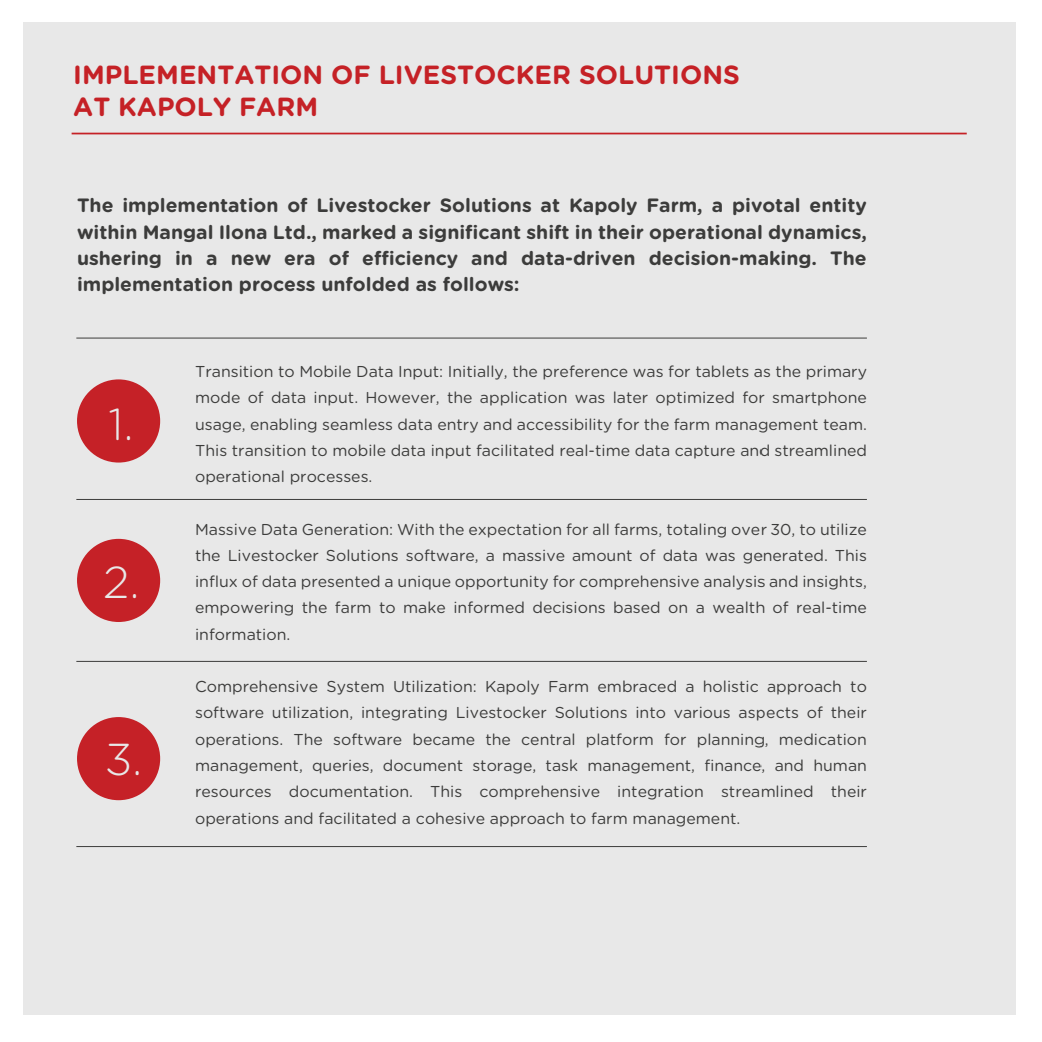
<style>
.page{position:relative;width:1042px;height:1042px;background:#fff}
.page>*{position:absolute;margin:0;border:0;box-sizing:border-box;transform-origin:0 0}
.t1{font:300 44.62px "Gotham Rounded";color:#e8e8e8}
.t2{font:700 26.25px/31.5px "Gotham Rounded";color:#c52126}
.t3{font:700 19.25px/26.2px "Gotham Rounded";color:#3c3c3b;text-align:justify}
.t4{font:15.75px/26.2px "Gotham Rounded";color:#3c3c3b;text-align:justify}
</style>
<div class="page">
<div style="left:23px;top:22px;width:992px;height:992px;background:#e8e8e8"></div>
<hr style="left:72px;top:133px;width:895px;height:1px;background:#c52126">
<hr style="left:76px;top:499px;width:791px;height:1px;background:#3c3c3b">
<hr style="left:76px;top:661px;width:791px;height:1px;background:#3c3c3b">
<hr style="left:76px;top:338px;width:791px;height:1px;background:#3c3c3b">
<hr style="left:76px;top:846px;width:791px;height:1px;background:#3c3c3b">
<div style="left:77px;top:379px;width:83px;height:83px;background:#c52127;border-radius:50%"></div>
<div style="left:77px;top:539px;width:83px;height:83px;background:#c52127;border-radius:50%"></div>
<div style="left:77px;top:717px;width:83px;height:83px;background:#c52127;border-radius:50%"></div>
<h2 class="t2" style="left:73px;top:60px;width:668px">IMPLEMENTATION OF LIVESTOCKER SOLUTIONS<br>AT KAPOLY FARM</h2>
<p class="t3" style="left:77px;top:193px;width:791px">The implementation of Livestocker Solutions at Kapoly Farm, a pivotal entity within Mangal Ilona Ltd., marked a significant shift in their operational dynamics, ushering in a new era of efficiency and data-driven decision-making. The implementation process unfolded as follows:</p>
<h1 class="t1" style="left:109px;top:405px;width:27px">1.</h1>
<h1 class="t1" style="left:103px;top:562px;width:38px">2.</h1>
<h1 class="t1" style="left:105px;top:739px;width:39px">3.</h1>
<p class="t4" style="left:195px;top:359px;width:673px">Transition to Mobile Data Input: Initially, the preference was for tablets as the primary mode of data input. However, the application was later optimized for smartphone usage, enabling seamless data entry and accessibility for the farm management team.<br>This transition to mobile data input facilitated real-time data capture and streamlined operational processes.</p>
<p class="t4" style="left:195px;top:517px;width:673px">Massive Data Generation: With the expectation for all farms, totaling over 30, to utilize the Livestocker Solutions software, a massive amount of data was generated. This influx of data presented a unique opportunity for comprehensive analysis and insights, empowering the farm to make informed decisions based on a wealth of real-time information.</p>
<p class="t4" style="left:195px;top:674px;width:673px">Comprehensive System Utilization: Kapoly Farm embraced a holistic approach to software utilization, integrating Livestocker Solutions into various aspects of their operations. The software became the central platform for planning, medication management, queries, document storage, task management, finance, and human resources documentation. This comprehensive integration streamlined their operations and facilitated a cohesive approach to farm management.</p>
</div>
